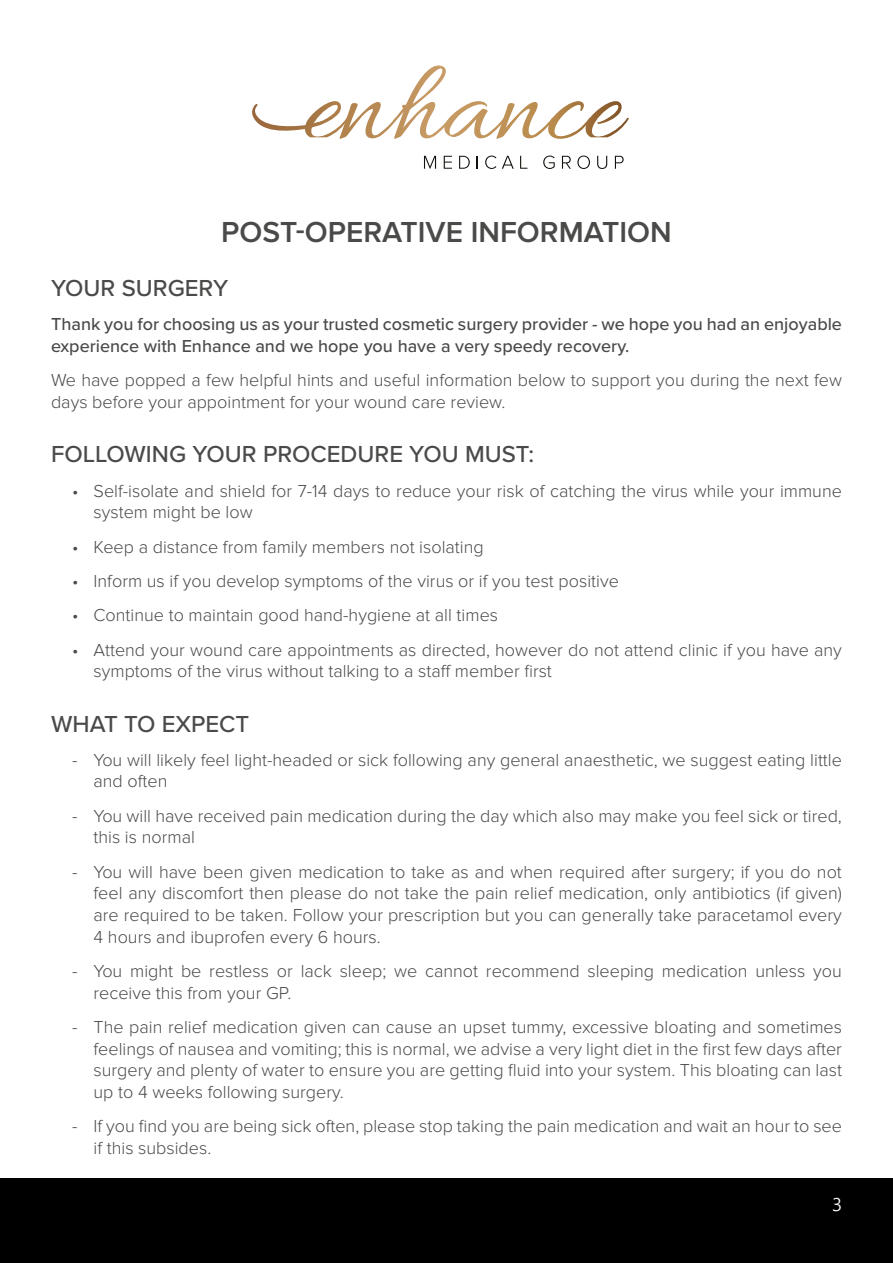
<style>
.page{position:relative;width:893px;height:1263px;background:#fff}
.page>*{position:absolute;margin:0;border:0;box-sizing:border-box;transform-origin:0 0}
.t1{font:600 30px "Proxima Nova";color:#4a4a49}
.t2{font:500 24px "Proxima Nova";color:#4a4a49}
.t3{font:300 18px/21.6px "Proxima Nova";color:#4a4a49}
.t4{font:500 18px/21.6px "Proxima Nova";color:#4a4a49}
.t5{font:18px "Malgun Gothic";color:#fff}
</style>
<div class="page">
<div style="left:0;top:1178px;width:893px;height:85px;background:#000"></div>
<svg style="left:424px;top:156px;width:12px;height:13px"></svg>
<svg style="left:444px;top:156px;width:8px;height:13px"></svg>
<svg style="left:459px;top:156px;width:11px;height:13px"></svg>
<svg style="left:477px;top:156px;width:1px;height:13px"></svg>
<svg style="left:485px;top:156px;width:11px;height:13px"></svg>
<svg style="left:502px;top:156px;width:12px;height:13px"></svg>
<svg style="left:520px;top:156px;width:7px;height:13px"></svg>
<svg style="left:543px;top:156px;width:12px;height:13px"></svg>
<svg style="left:562px;top:156px;width:9px;height:13px"></svg>
<svg style="left:577px;top:156px;width:13px;height:13px"></svg>
<svg style="left:597px;top:156px;width:10px;height:13px"></svg>
<svg style="left:615px;top:156px;width:9px;height:13px"></svg>
<svg style="left:252px;top:65px;width:377px;height:74px"></svg>
<h1 class="t1" style="left:221px;top:214px;width:452px">POST-OPERATIVE INFORMATION</h1>
<h2 class="t2" style="left:51px;top:270px;width:179px">YOUR SURGERY</h2>
<p class="t4" style="left:51px;top:313px;width:792px">Thank you for choosing us as your trusted cosmetic surgery provider - we hope you had an enjoyable experience with Enhance and we hope you have a very speedy recovery.</p>
<p class="t3" style="left:51px;top:370px;width:792px">We have popped a few helpful hints and useful information below to support you during the next few days before your appointment for your wound care review.</p>
<h2 class="t2" style="left:51px;top:436px;width:485px">FOLLOWING YOUR PROCEDURE YOU MUST:</h2>
<p class="t3" style="left:94px;top:480px;width:750px;text-indent:-21px">• Self-isolate and shield for 7-14 days to reduce your risk of catching the virus while your immune system might be low</p>
<p class="t3" style="left:72px;top:536px;width:413px">• Keep a distance from family members not isolating</p>
<p class="t3" style="left:72px;top:570px;width:548px">• Inform us if you develop symptoms of the virus or if you test positive</p>
<p class="t3" style="left:72px;top:605px;width:427px">• Continue to maintain good hand-hygiene at all times</p>
<p class="t3" style="left:94px;top:639px;width:750px;text-indent:-21px">• Attend your wound care appointments as directed, however do not attend clinic if you have any symptoms of the virus without talking to a staff member first</p>
<h2 class="t2" style="left:51px;top:706px;width:200px">WHAT TO EXPECT</h2>
<p class="t3" style="left:94px;top:749px;width:750px;text-indent:-21px">- You will likely feel light-headed or sick following any general anaesthetic, we suggest eating little and often</p>
<p class="t3" style="left:94px;top:805px;width:750px;text-indent:-21px">- You will have received pain medication during the day which also may make you feel sick or tired, this is normal</p>
<p class="t3" style="left:94px;top:861px;width:750px;text-align:justify;text-indent:-21px">- You will have been given medication to take as and when required after surgery; if you do not feel any discomfort then please do not take the pain relief medication, only antibiotics (if given) are required to be taken. Follow your prescription but you can generally take paracetamol every 4 hours and ibuprofen every 6 hours.</p>
<p class="t3" style="left:94px;top:960px;width:750px;text-indent:-21px">- You might be restless or lack sleep; we cannot recommend sleeping medication unless you receive this from your GP.</p>
<p class="t3" style="left:94px;top:1016px;width:750px;text-align:justify;text-indent:-21px">- The pain relief medication given can cause an upset tummy, excessive bloating and sometimes feelings of nausea and vomiting; this is normal, we advise a very light diet in the first few days after surgery and plenty of water to ensure you are getting fluid into your system. This bloating can last up to 4 weeks following surgery.</p>
<p class="t3" style="left:94px;top:1115px;width:750px;text-indent:-21px">- If you find you are being sick often, please stop taking the pain medication and wait an hour to see if this subsides.</p>
<p class="t5" style="left:832px;top:1194px;width:11px">3</p>
</div>
